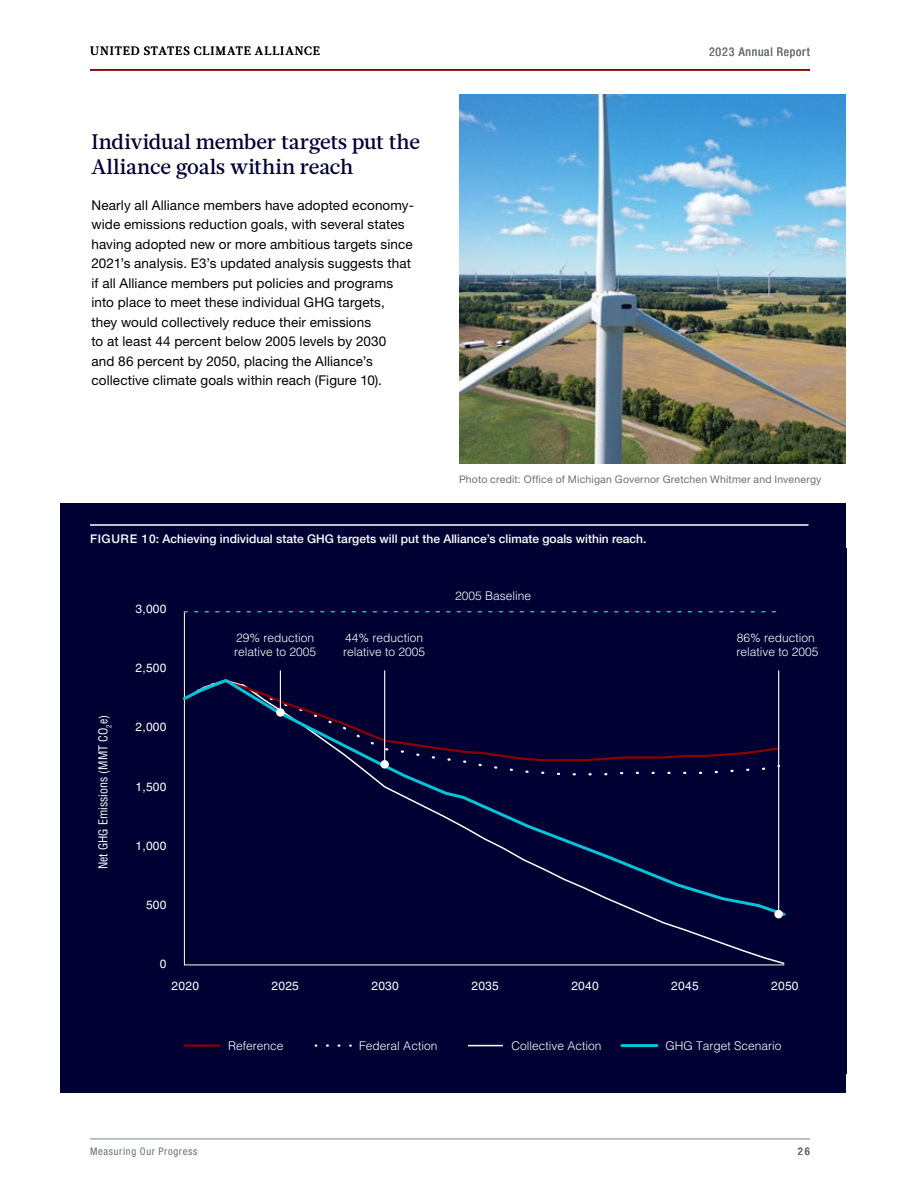
<style>
.page{position:relative;width:900px;height:1200px;background:#fff}
.page>*{position:absolute;margin:0;border:0;box-sizing:border-box;transform-origin:0 0}
.t1{font:500 21px/25.2px "Glosa Text";letter-spacing:-.005em;color:#003}
.t2{font:13.5px/19.5px "Helvetica Neue LT Std";letter-spacing:.01em;color:#000}
.t3{font:300 12px/14.4px "Helvetica LT Std";color:#fff}
.t4{font:500 12px "Helvetica Neue LT Std";color:#fff}
.t5{font:12px "Helvetica LT Std";letter-spacing:.02em;color:#fff}
.t6{font:500 12px "Glosa Text";letter-spacing:.075em;color:#000}
.t7{font:condensed 12px "Helvetica LT Std";color:#fff}
.t8{font:condensed 12px "Helvetica Neue LT Std";letter-spacing:.065em;color:#6b7176}
.t9{font:10.5px "Helvetica Neue LT Std";letter-spacing:.02em;color:#6b7176}
.t10{font:condensed 10.5px "Helvetica Neue LT Std";letter-spacing:.065em;color:#6b7176}
</style>
<div class="page">
<div style="left:60px;top:503px;width:786px;height:589px;background:#003"></div>
<hr style="left:185px;top:608px;width:1px;height:356px;background:#000">
<svg style="left:184px;top:612px;width:601px;height:353px"></svg>
<hr style="left:184px;top:1044px;width:35px;height:3px;background:#8b0000">
<svg style="left:327px;top:1044px;width:24px;height:3px"></svg>
<hr style="left:468px;top:1045px;width:35px;height:1px;background:#fff">
<hr style="left:622px;top:1044px;width:35px;height:3px;background:#00c6d7">
<svg style="left:184px;top:611px;width:592px;height:1px"></svg>
<svg style="left:183px;top:677px;width:603px;height:241px"></svg>
<hr style="left:778px;top:670px;width:1px;height:244px;background:#fff">
<div style="left:774px;top:910px;width:9px;height:8px;background:#fff;border-radius:50%"></div>
<hr style="left:384px;top:670px;width:1px;height:95px;background:#fff">
<div style="left:380px;top:760px;width:9px;height:9px;background:#fff;border-radius:50%"></div>
<hr style="left:280px;top:670px;width:1px;height:43px;background:#fff">
<div style="left:276px;top:708px;width:9px;height:9px;background:#fff;border-radius:50%"></div>
<hr style="left:90px;top:524px;width:718px;height:2px;background:#fff">
<img style="left:459px;top:94px;width:387px;height:370px">
<hr style="left:90px;top:69px;width:720px;height:1px;background:#8b0000">
<hr style="left:90px;top:1138px;width:720px;height:1px;background:#b5b8ba">
<p class="t6" style="left:90px;top:43px;width:232px">UNITED STATES CLIMATE ALLIANCE</p>
<p class="t8" style="left:709px;top:45px;width:102px">2023 Annual Report</p>
<h1 class="t1" style="left:92px;top:129px;width:330px">Individual member targets put the<br>Alliance goals within reach</h1>
<p class="t2" style="left:92px;top:195px;width:324px">Nearly all Alliance members have adopted economy&shy;wide emissions reduction goals, with several states having adopted new or more ambitious targets since 2021’s analysis. E3’s updated analysis suggests that if all Alliance members put policies and programs into place to meet these individual GHG targets, they would collectively reduce their emissions<br>to at least 44 percent below 2005 levels by 2030<br>and 86 percent by 2050, placing the Alliance’s collective climate goals within reach (Figure 10).</p>
<p class="t9" style="left:459px;top:473px;width:364px">Photo credit: Office of Michigan Governor Gretchen Whitmer and Invenergy</p>
<p class="t4" style="left:90px;top:531px;width:558px">FIGURE 10: Achieving individual state GHG targets will put the Alliance’s climate goals within reach.</p>
<p class="t7" style="left:96px;top:869px;width:156px;rotate:-90deg">Net GHG Emissions (MMT CO<sub>2</sub>e)</p>
<p class="t5" style="left:136px;top:602px;width:32px">3,000</p>
<p class="t5" style="left:136px;top:661px;width:32px">2,500</p>
<p class="t5" style="left:136px;top:720px;width:32px">2,000</p>
<p class="t5" style="left:136px;top:780px;width:32px">1,500</p>
<p class="t5" style="left:136px;top:839px;width:32px">1,000</p>
<p class="t5" style="left:146px;top:898px;width:22px">500</p>
<p class="t5" style="left:160px;top:957px;width:8px">0</p>
<p class="t3" style="left:455px;top:589px;width:78px">2005 Baseline</p>
<p class="t3" style="left:234px;top:630px;width:84px">29% reduction relative to 2005</p>
<p class="t3" style="left:343px;top:630px;width:84px">44% reduction relative to 2005</p>
<p class="t3" style="left:737px;top:630px;width:84px">86% reduction relative to 2005</p>
<p class="t5" style="left:172px;top:979px;width:29px">2020</p>
<p class="t5" style="left:272px;top:979px;width:29px">2025</p>
<p class="t5" style="left:372px;top:979px;width:29px">2030</p>
<p class="t5" style="left:471px;top:979px;width:29px">2035</p>
<p class="t5" style="left:571px;top:979px;width:29px">2040</p>
<p class="t5" style="left:671px;top:979px;width:29px">2045</p>
<p class="t5" style="left:771px;top:979px;width:29px">2050</p>
<p class="t3" style="left:228px;top:1038px;width:57px">Reference</p>
<p class="t3" style="left:359px;top:1038px;width:80px">Federal Action</p>
<p class="t3" style="left:512px;top:1038px;width:92px">Collective Action</p>
<p class="t3" style="left:665px;top:1038px;width:118px">GHG Target Scenario</p>
<p class="t10" style="left:90px;top:1146px;width:109px">Measuring Our Progress</p>
<p class="t10" style="left:798px;top:1146px;width:14px">26</p>
</div>
